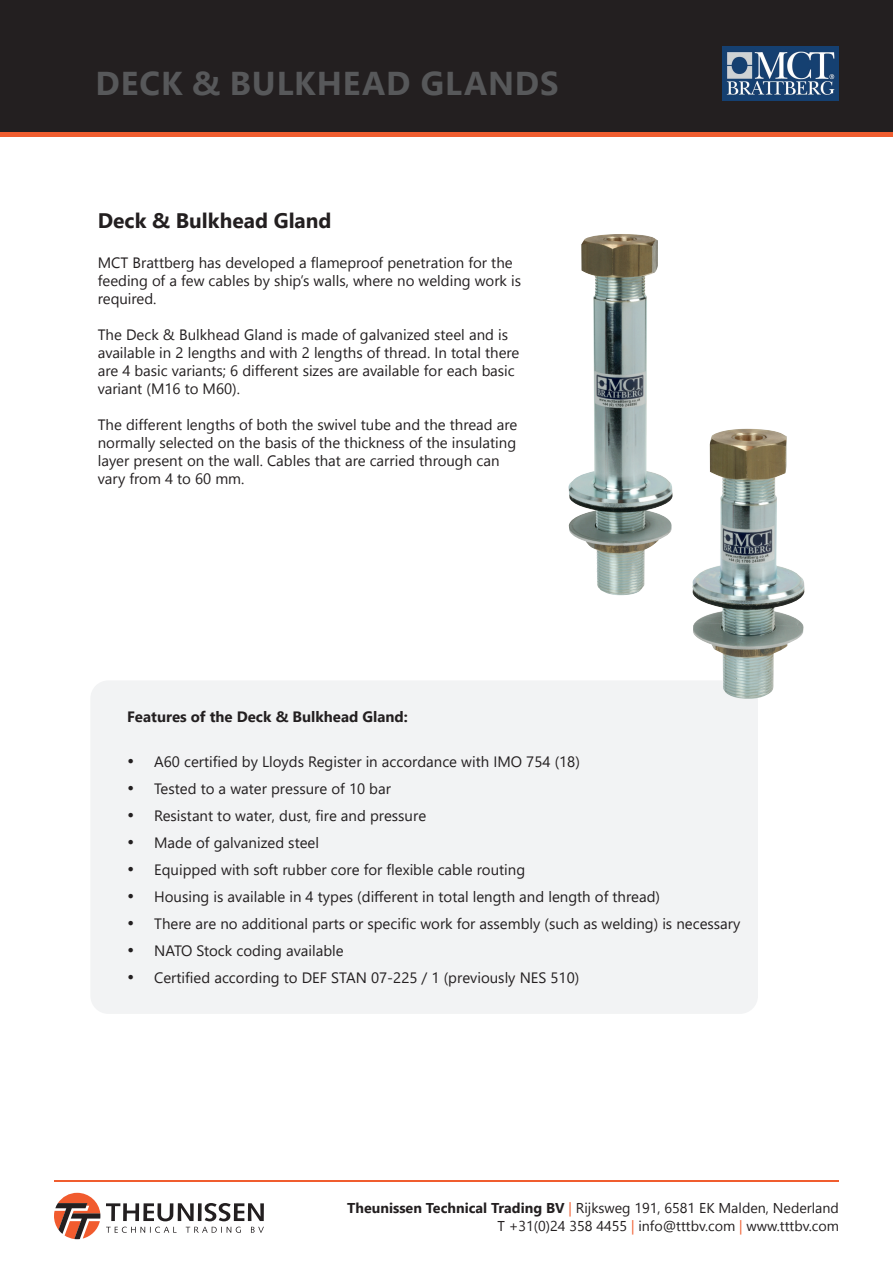
<style>
.page{position:relative;width:893px;height:1263px;background:#fff}
.page>*{position:absolute;margin:0;border:0;box-sizing:border-box;transform-origin:0 0}
.t1{font:700 33px "Segoe UI";letter-spacing:.03em;color:#57585a}
.t2{font:700 21px "Leelawadee UI";color:#231f20}
.t3{font:15px/18px "Leelawadee UI";color:#231f20}
.t4{font:15px "Segoe UI";color:#231f20}
.t5{font:700 15px "Segoe UI";color:#231f20}
.t6{font:14.25px/17.1px "Leelawadee UI";color:#231f20;text-align:right}
.s1{font-size:18px}
.s2{font-weight:700}
.s3{color:#f05d2f}
</style>
<div class="page">
<div style="left:0;top:0;width:893px;height:133px;background:#231f20"></div>
<hr style="left:0;top:133px;width:893px;height:4px;background:#f05d2f">
<img style="left:723px;top:47px;width:116px;height:54px">
<hr style="left:54px;top:1180px;width:785px;height:1px;background:#f05d2f">
<svg style="left:54px;top:1193px;width:46px;height:46px"></svg>
<svg style="left:106px;top:1203px;width:158px;height:30px"></svg>
<div style="left:90px;top:680px;width:668px;height:334px;background:#f2f3f4;border-radius:18px"></div>
<img style="left:568px;top:234px;width:105px;height:361px">
<img style="left:692px;top:429px;width:113px;height:270px">
<h1 class="t1" style="left:96px;top:52px;width:465px">DECK &amp; BULKHEAD GLANDS</h1>
<h2 class="t2" style="left:98px;top:205px;width:235px">Deck &amp; Bulkhead Gland</h2>
<p class="t3" style="left:98px;top:252px;width:425px">MCT Brattberg has developed a flameproof penetration for the feeding of a few cables by ship’s walls, where no welding work is required.</p>
<p class="t3" style="left:98px;top:324px;width:423px">The Deck &amp; Bulkhead Gland is made of galvanized steel and is available in 2 lengths and with 2 lengths of thread. In total there are 4 basic variants; 6 different sizes are available for each basic variant (M16 to M60).</p>
<p class="t3" style="left:98px;top:414px;width:421px">The different lengths of both the swivel tube and the thread are normally selected on the basis of the thickness of the insulating layer present on the wall. Cables that are carried through can vary from 4 to 60 mm.</p>
<p class="t5" style="left:127px;top:703px;width:282px">Features of the Deck &amp; Bulkhead Gland:</p>
<p class="t4" style="left:127px;top:748px;width:454px"><span class="s1">•</span> A60 certified by Lloyds Register in accordance with IMO 754 (18)</p>
<p class="t4" style="left:127px;top:775px;width:265px"><span class="s1">•</span> Tested to a water pressure of 10 bar</p>
<p class="t4" style="left:127px;top:802px;width:300px"><span class="s1">•</span> Resistant to water, dust, fire and pressure</p>
<p class="t4" style="left:127px;top:829px;width:193px"><span class="s1">•</span> Made of galvanized steel</p>
<p class="t4" style="left:127px;top:856px;width:400px"><span class="s1">•</span> Equipped with soft rubber core for flexible cable routing</p>
<p class="t4" style="left:127px;top:883px;width:534px"><span class="s1">•</span> Housing is available in 4 types (different in total length and length of thread)</p>
<p class="t4" style="left:127px;top:910px;width:615px"><span class="s1">•</span> There are no additional parts or specific work for assembly (such as welding) is necessary</p>
<p class="t4" style="left:127px;top:937px;width:218px"><span class="s1">•</span> NATO Stock coding available</p>
<p class="t4" style="left:127px;top:964px;width:454px"><span class="s1">•</span> Certified according to DEF STAN 07-225 / 1 (previously NES 510)</p>
<p class="t6" style="left:347px;top:1199px;width:493px"><span class="s2">Theunissen Technical Trading BV</span> <span class="s3">|</span> Rijksweg 191, 6581 EK Malden, Nederland<br>T +31(0)24 358 4455 <span class="s3">|</span> info@tttbv.com <span class="s3">|</span> www.tttbv.com</p>
</div>
